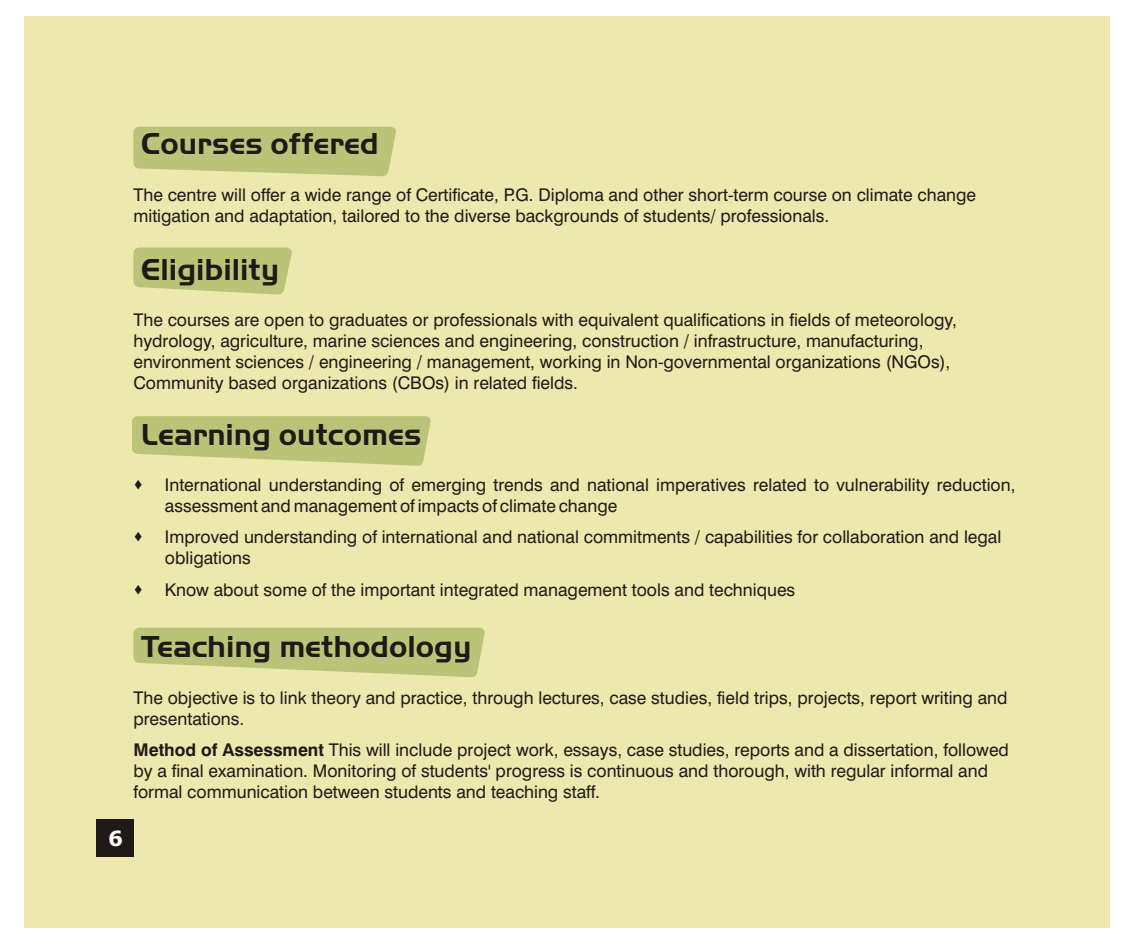
<style>
.page{position:relative;width:1134px;height:945px;background:#fff}
.page>*{position:absolute;margin:0;border:0;box-sizing:border-box;transform-origin:0 0}
.t1{font:31.5px "Handel Got D Bol";color:#1f1a17}
.t2{font:700 21px "Verdana";color:#fff}
.t3{font:17.5px/21px "Swis 721 BT";color:#1f1a17}
.s1{font-weight:700}
</style>
<div class="page">
<div style="left:24px;top:17px;width:1086px;height:911px;background:#ede8ad"></div>
<svg style="left:133px;top:127px;width:263px;height:49px;background:#bec77c"></svg>
<svg style="left:133px;top:248px;width:159px;height:47px;background:#bfc87e"></svg>
<div style="left:96px;top:819px;width:37px;height:38px;background:#1f1a17"></div>
<svg style="left:132px;top:416px;width:299px;height:50px;background:#c1c87f"></svg>
<svg style="left:133px;top:628px;width:352px;height:49px;background:#c1c980"></svg>
<h1 class="t1" style="left:141px;top:129px;width:239px">Courses offered</h1>
<p class="t3" style="left:133px;top:186px;width:844px">The centre will offer a wide range of Certificate, P.G. Diploma and other short-term course on climate change mitigation and adaptation, tailored to the diverse backgrounds of students/ professionals.</p>
<h1 class="t1" style="left:141px;top:254px;width:139px">Eligibility</h1>
<p class="t3" style="left:133px;top:311px;width:825px">The courses are open to graduates or professionals with equivalent qualifications in fields of meteorology, hydrology, agriculture, marine sciences and engineering, construction / infrastructure, manufacturing, environment sciences / engineering / management, working in Non-governmental organizations (NGOs), Community based organizations (CBOs) in related fields.</p>
<p class="t2" style="left:108px;top:829px;width:16px">6</p>
<h1 class="t1" style="left:141px;top:419px;width:282px">Learning outcomes</h1>
<p class="t3" style="left:165px;top:476px;width:852px;text-indent:-31px">• International understanding of emerging trends and national imperatives related to vulnerability reduction, assessment and management of impacts of climate change</p>
<p class="t3" style="left:165px;top:528px;width:838px;text-indent:-31px">• Improved understanding of international and national commitments / capabilities for collaboration and legal obligations</p>
<p class="t3" style="left:133px;top:581px;width:663px">• Know about some of the important integrated management tools and techniques</p>
<h1 class="t1" style="left:141px;top:632px;width:331px">Teaching methodology</h1>
<p class="t3" style="left:133px;top:689px;width:876px">The objective is to link theory and practice, through lectures, case studies, field trips, projects, report writing and presentations.</p>
<p class="t3" style="left:133px;top:741px;width:877px"><span class="s1">Method of Assessment</span> This will include project work, essays, case studies, reports and a dissertation, followed by a final examination. Monitoring of students' progress is continuous and thorough, with regular informal and formal communication between students and teaching staff.</p>
</div>
